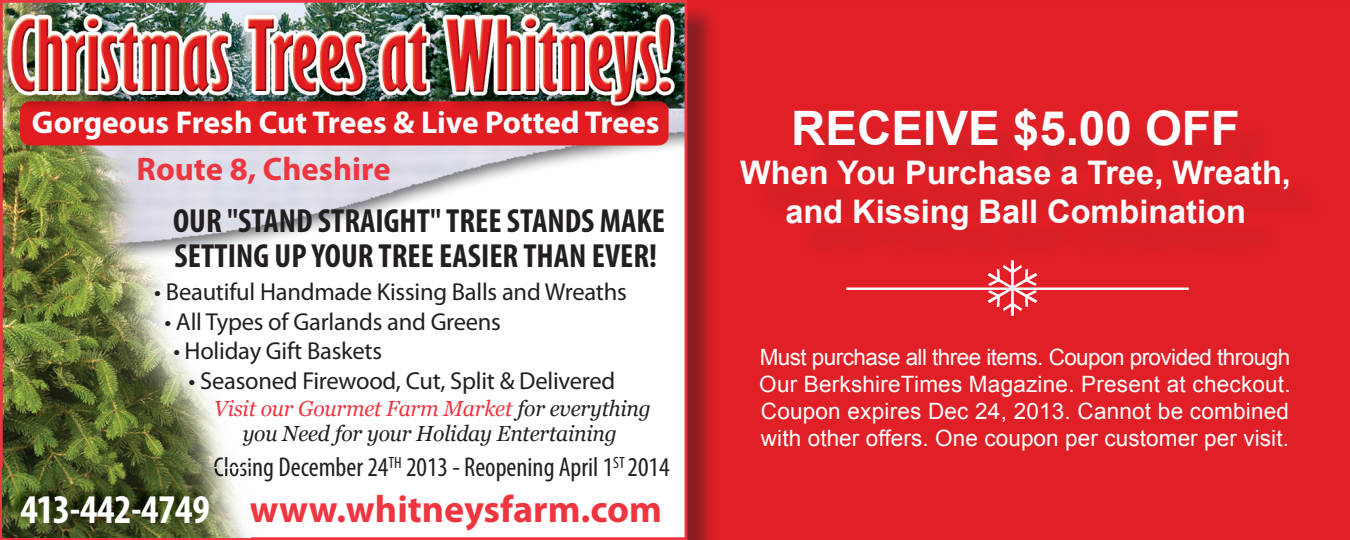
<style>
.page{position:relative;width:1350px;height:540px;background:#fff}
.page>*{position:absolute;margin:0;border:0;box-sizing:border-box;transform-origin:0 0}
.t1{font:700 47.5px "Arial";color:#fff}
.t2{font:700 38.25px "Myriad Pro";color:#ee3640}
.t3{font:700 condensed 33.5px/35.5px "Myriad Pro";color:#231f20}
.t4{font:700 32.75px "Myriad Pro";color:#ee3640}
.t5{font:700 32.5px/39px "Arial";color:#fff;text-align:center}
.t6{font:700 31.75px "Myriad Pro";color:#fff}
.t7{font:condensed 27.25px "Myriad Pro";color:#231f20}
.t8{font:24.5px "Myriad Pro";letter-spacing:-.01em;color:#231f20}
.t9{font:22.5px/27px "Arial";letter-spacing:.005em;color:#fff;text-align:justify}
.t10{font:italic 21.75px/24.5px "Georgia";letter-spacing:-.01em;color:#231f20;text-align:center}
.s1{color:#ee3640}
.s2{font-stretch:condensed;font-size:41px;color:#fff}
</style>
<div class="page">
<div style="left:687px;top:0;width:663px;height:540px;background:#e11f26"></div>
<div style="left:4px;top:4px;width:714px;height:536px;background:#231f20;opacity:.47"></div>
<img style="left:4px;top:4px;width:679px;height:532px">
<div style="left:0;top:0;width:687px;height:540px;border:3px solid #ee3640"></div>
<img style="left:0;top:468px;width:251px;height:72px">
<img style="left:215px;top:469px;width:36px;height:7px">
<div style="left:752px;top:120px;width:574px;height:146px;background:#de1f25"></div>
<hr style="left:846px;top:288px;width:343px;height:2px;background:#fff">
<div style="left:988px;top:266px;width:49px;height:50px;background:#e11f26"></div>
<h3 class="t6" style="left:32px;top:102px;width:629px">Gorgeous Fresh Cut Trees &amp; Live Potted Trees</h3>
<h3 class="t4" style="left:137px;top:147px;width:256px">Route 8, Cheshire</h3>
<h3 class="t3" style="left:173px;top:202px;width:494px">OUR "STAND STRAIGHT" TREE STANDS MAKE<br>SETTING UP YOUR TREE EASIER THAN EVER!</h3>
<p class="t8" style="left:154px;top:277px;width:474px">• Beautiful Handmade Kissing Balls and Wreaths</p>
<p class="t8" style="left:164px;top:306px;width:338px">• All Types of Garlands and Greens</p>
<p class="t8" style="left:173px;top:336px;width:210px">• Holiday Gift Baskets</p>
<p class="t8" style="left:188px;top:365px;width:429px">• Seasoned Firewood, Cut, Split &amp; Delivered</p>
<p class="t10" style="left:214px;top:396px;width:439px"><span class="s1">Visit our Gourmet Farm Market</span> for everything you Need for your Holiday Entertaining</p>
<p class="t7" style="left:214px;top:451px;width:457px">Closing December 24<sup>TH</sup> 2013 - Reopening April 1<sup>ST</sup> 2014</p>
<h2 class="t2" style="left:20px;top:484px;width:643px"><span class="s2">413-442-4749</span> www.whitneysfarm.com</h2>
<h1 class="t1" style="left:791px;top:97px;width:450px">RECEIVE $5.00 OFF</h1>
<h3 class="t5" style="left:740px;top:154px;width:552px">When You Purchase a Tree, Wreath, and Kissing Ball Combination</h3>
<p class="t9" style="left:759px;top:344px;width:533px">Must purchase all three items. Coupon provided through Our BerkshireTimes Magazine. Present at checkout.<br>Coupon expires Dec 24, 2013. Cannot be combined with other offers. One coupon per customer per visit.</p>
</div>
